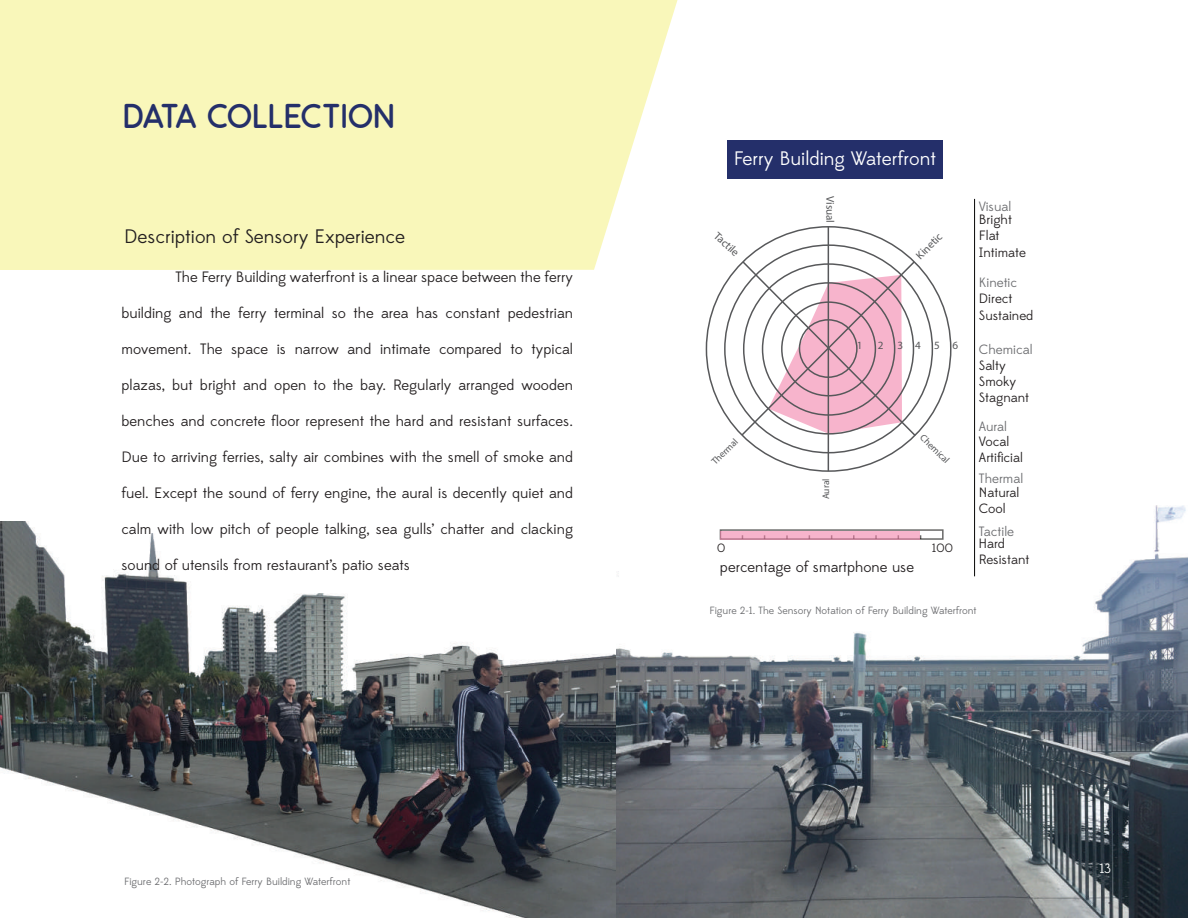
<style>
.page{position:relative;width:1188px;height:918px;background:#fff}
.page>*{position:absolute;margin:0;border:0;box-sizing:border-box;transform-origin:0 0}
.t1{font:34.5px "Odin Rounded";color:#242f6a}
.t2{font:19.5px "Edmondsans";color:#231f20}
.t3{font:19.5px "Edmondsans";color:#fff}
.t4{font:15px "Edmondsans";color:#231f20}
.t5{font:13.5px/16.2px "Edmondsans";color:#231f20}
.t6{font:13.5px "Edmondsans";color:#6c6d70}
.t7{font:13.5px "Edmondsans";color:#fff}
.t8{font:12px "Edmondsans";color:#231f20}
.t9{font:11.1px "Myriad Pro";letter-spacing:.005em;color:#57585a}
.t10{font:10.5px "Edmondsans";color:#6c6d70}
.t11{font:9.6px "Myriad Pro";color:#57585a}
</style>
<div class="page">
<div style="left:0;top:0;width:678px;height:270px;background:#f9f7ba"></div>
<img style="left:616px;top:487px;width:572px;height:431px">
<img style="left:0;top:521px;width:616px;height:397px">
<div style="left:728px;top:141px;width:215px;height:38px;background:#242f6a"></div>
<hr style="left:828px;top:227px;width:1px;height:244px;background:#57585a">
<svg style="left:740px;top:260px;width:177px;height:178px"></svg>
<svg style="left:720px;top:531px;width:200px;height:9px;background:#eba8c0"></svg>
<hr style="left:974px;top:199px;width:1px;height:377px;background:#050504">
<h1 class="t1" style="left:123px;top:96px;width:273px">DATA COLLECTION</h1>
<h2 class="t2" style="left:124px;top:226px;width:283px">Description of Sensory Experience</h2>
<p class="t4" style="left:176px;top:268px;width:399px">The Ferry Building waterfront is a linear space between the ferry</p>
<p class="t4" style="left:122px;top:304px;width:453px">building and the ferry terminal so the area has constant pedestrian</p>
<p class="t4" style="left:122px;top:340px;width:453px">movement. The space is narrow and intimate compared to typical</p>
<p class="t4" style="left:122px;top:376px;width:453px">plazas, but bright and open to the bay. Regularly arranged wooden</p>
<p class="t4" style="left:122px;top:412px;width:453px">benches and concrete floor represent the hard and resistant surfaces.</p>
<p class="t4" style="left:122px;top:448px;width:453px">Due to arriving ferries, salty air combines with the smell of smoke and</p>
<p class="t4" style="left:122px;top:484px;width:453px">fuel. Except the sound of ferry engine, the aural is decently quiet and</p>
<p class="t4" style="left:122px;top:520px;width:453px">calm with low pitch of people talking, sea gulls’ chatter and clacking</p>
<p class="t4" style="left:122px;top:556px;width:290px">sound of utensils from restaurant’s patio seats</p>
<p class="t10" style="left:124px;top:876px;width:228px">Figure 2-2. Photograph of Ferry Building Waterfront</p>
<h2 class="t3" style="left:734px;top:148px;width:204px">Ferry Building Waterfront</h2>
<p class="t9" style="left:837px;top:196px;width:29px;rotate:90deg">Visual</p>
<p class="t9" style="left:720px;top:229px;width:31px;rotate:43deg">Tactile</p>
<p class="t9" style="left:913px;top:252px;width:33px;rotate:-45deg">Kinetic</p>
<p class="t11" style="left:709px;top:459px;width:34px;rotate:-45deg">Thermal</p>
<p class="t9" style="left:857px;top:338px;width:7px">1</p>
<p class="t9" style="left:878px;top:338px;width:82px">23456</p>
<p class="t11" style="left:820px;top:499px;width:22px;rotate:-90deg">Aural</p>
<p class="t11" style="left:926px;top:431px;width:38px;rotate:45deg">Chemical</p>
<p class="t8" style="left:717px;top:541px;width:10px">0</p>
<p class="t8" style="left:932px;top:541px;width:22px">100</p>
<p class="t4" style="left:720px;top:558px;width:196px">percentage of smartphone use</p>
<p class="t6" style="left:979px;top:198px;width:34px">Visual</p>
<p class="t5" style="left:979px;top:212px;width:48px">Bright<br>Flat<br>Intimate</p>
<p class="t5" style="left:979px;top:291px;width:56px">Direct<br>Sustained</p>
<p class="t5" style="left:979px;top:358px;width:52px">Salty<br>Smoky<br>Stagnant</p>
<p class="t5" style="left:979px;top:434px;width:45px">Vocal<br>Artificial</p>
<p class="t5" style="left:979px;top:484px;width:42px">Natural<br>Cool</p>
<p class="t5" style="left:979px;top:536px;width:52px">Hard<br>Resistant</p>
<p class="t6" style="left:979px;top:275px;width:40px">Kinetic</p>
<p class="t6" style="left:979px;top:342px;width:55px">Chemical</p>
<p class="t6" style="left:979px;top:419px;width:30px">Aural</p>
<p class="t6" style="left:979px;top:470px;width:46px">Thermal</p>
<p class="t6" style="left:979px;top:523px;width:37px">Tactile</p>
<p class="t10" style="left:709px;top:605px;width:269px">Figure 2-1. The Sensory Notation of Ferry Building Waterfront</p>
<p class="t7" style="left:1100px;top:860px;width:13px">13</p>
</div>
